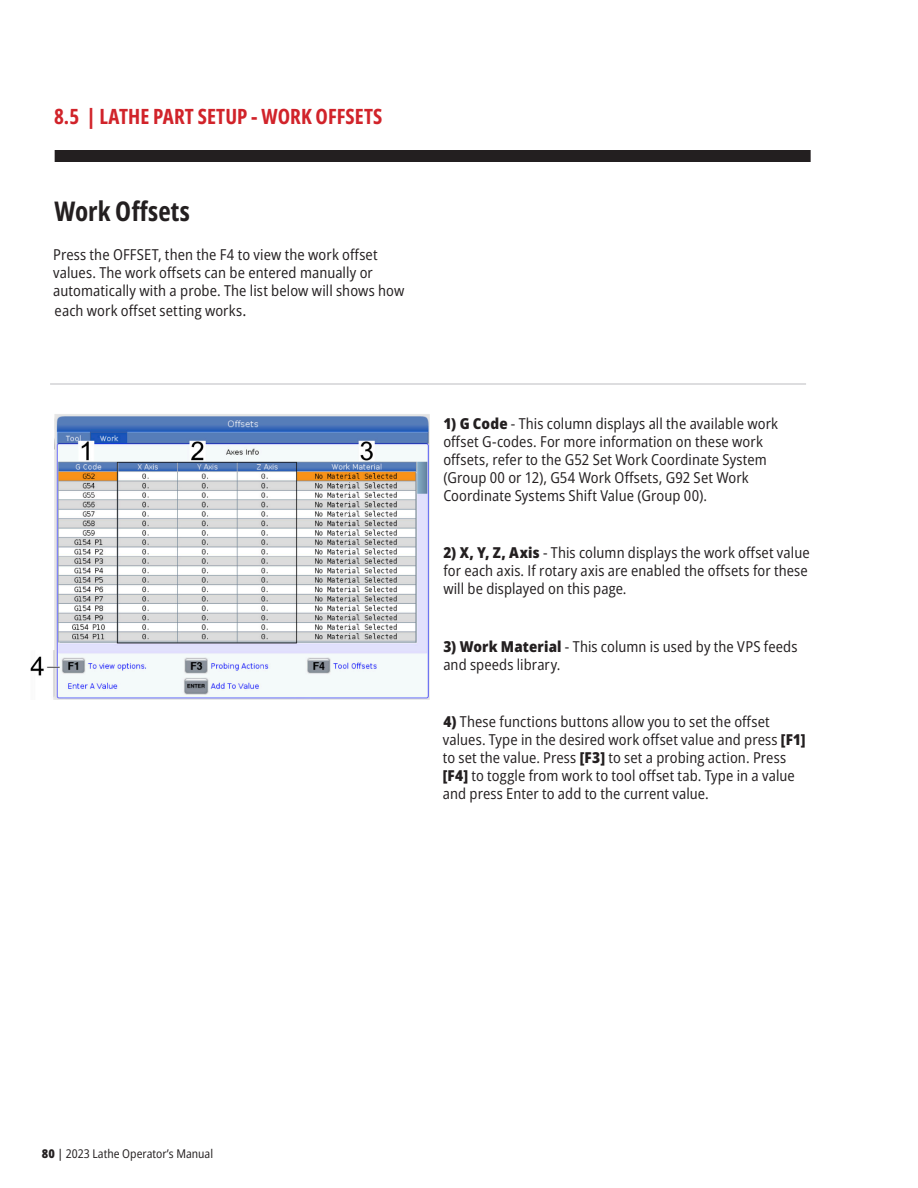
<style>
.page{position:relative;width:918px;height:1188px;background:#fff}
.page>*{position:absolute;margin:0;border:0;box-sizing:border-box;transform-origin:0 0}
.t1{font:700 27px "Open Sans Condensed";color:#231f20}
.t2{font:700 21px "Open Sans Condensed";letter-spacing:.005em;color:#d1232a}
.t3{font:semi-condensed 15px/18px "Open Sans";letter-spacing:.005em;color:#231f20}
.t4{font:semi-condensed 12px "Open Sans";color:#231f20}
.s1{font-size:16.5px}
.s2{font-weight:800}
.s3{font-weight:500}
</style>
<div class="page">
<div style="left:55px;top:150px;width:756px;height:12px;background:#231f20"></div>
<img style="left:30px;top:414px;width:400px;height:286px">
<hr style="left:50px;top:384px;width:756px;height:1px;background:#bcbdc0">
<p class="t2" style="left:54px;top:102px;width:330px">8.5 | LATHE PART SETUP - WORK OFFSETS</p>
<p class="t1" style="left:55px;top:193px;width:137px">Work Offsets</p>
<p class="t3" style="left:53px;top:245px;width:353px">Press the OFFSET, then the F4 to view the work offset values. The work offsets can be entered manually or automatically with a probe. The list below will shows how</p>
<p class="t3" style="left:55px;top:301px;width:193px">each work offset setting works<span class="s1">.</span></p>
<p class="t3" style="left:443px;top:414px;width:336px"><span class="s2">1) G Code</span> - This column displays all the available work offset G-codes. For more information on these work offsets, refer to the G52 Set Work Coordinate System (Group 00 or 12), G54 Work Offsets, G92 Set Work Coordinate Systems Shift Value (Group 00).</p>
<p class="t3" style="left:443px;top:543px;width:368px"><span class="s2">2) X, Y, Z, Axis</span> - This column displays the work offset value for each axis. If rotary axis are enabled the offsets for these will be displayed on this page.</p>
<p class="t3" style="left:443px;top:637px;width:356px"><span class="s2">3) Work Material</span> - This column is used by the VPS feeds and speeds library.</p>
<p class="t3" style="left:443px;top:713px;width:364px"><span class="s2">4)</span> These functions buttons allow you to set the offset values. Type in the desired work offset value and press <span class="s2">[F1] </span>to set the value. Press <span class="s2">[F3]</span> to set a probing action. Press <span class="s2">[F4]</span> to toggle from work to tool offset tab. Type in a value and press Enter to add to the current value.</p>
<p class="t4" style="left:42px;top:1145px;width:173px"><span class="s2">80</span> <span class="s3">|</span> 2023 Lathe Operator’s Manual</p>
</div>
